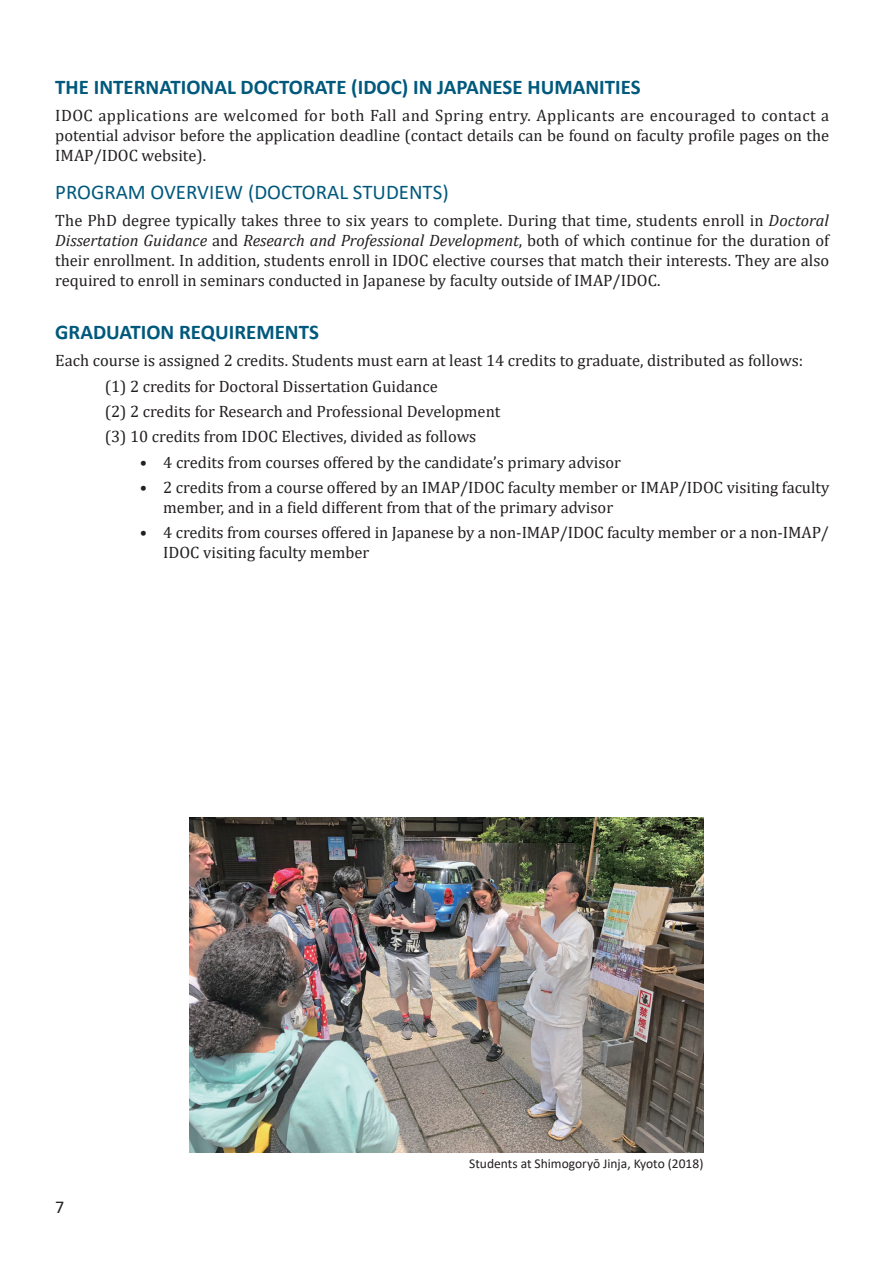
<style>
.page{position:relative;width:893px;height:1263px;background:#fff}
.page>*{position:absolute;margin:0;border:0;box-sizing:border-box;transform-origin:0 0}
.t1{font:700 21px "Calibri";color:#00597c}
.t2{font:21px "Calibri";color:#00597c}
.t3{font:18px "Calibri";color:#231f20}
.t4{font:16.5px/20px "Cambria";color:#231f20}
.t5{font:13.5px "Calibri";color:#231f20}
.s1{font-style:italic}
</style>
<div class="page">
<img style="left:190px;top:817px;width:513px;height:335px">
<p class="t1" style="left:55px;top:72px;width:587px">THE INTERNATIONAL DOCTORATE (IDOC) IN JAPANESE HUMANITIES</p>
<p class="t4" style="left:55px;top:105px;width:775px;text-align:justify">IDOC applications are welcomed for both Fall and Spring entry. Applicants are encouraged to contact a potential advisor before the application deadline (contact details can be found on faculty profile pages on the IMAP/IDOC website).</p>
<p class="t2" style="left:55px;top:178px;width:395px">PROGRAM OVERVIEW (DOCTORAL STUDENTS)</p>
<p class="t4" style="left:55px;top:211px;width:775px;text-align:justify">The PhD degree typically takes three to six years to complete. During that time, students enroll in <span class="s1">Doctoral Dissertation Guidance</span> and <span class="s1">Research and Professional Development</span>, both of which continue for the duration of their enrollment. In addition, students enroll in IDOC elective courses that match their interests. They are also required to enroll in seminars conducted in Japanese by faculty outside of IMAP/IDOC.</p>
<p class="t1" style="left:55px;top:317px;width:265px">GRADUATION REQUIREMENTS</p>
<p class="t4" style="left:105px;top:348px;width:700px;line-height:25.3px;text-indent:-49px">Each course is assigned 2 credits. Students must earn at least 14 credits to graduate, distributed as follows: (1) 2 credits for Doctoral Dissertation Guidance<br>(2) 2 credits for Research and Professional Development<br>(3) 10 credits from IDOC Electives, divided as follows</p>
<p class="t4" style="left:140px;top:452px;width:483px">• 4 credits from courses offered by the candidate’s primary advisor</p>
<p class="t4" style="left:163px;top:477px;width:667px;text-indent:-24px">• 2 credits from a course offered by an IMAP/IDOC faculty member or IMAP/IDOC visiting faculty member, and in a field different from that of the primary advisor</p>
<p class="t4" style="left:163px;top:522px;width:667px;text-indent:-24px">• 4 credits from courses offered in Japanese by a non-IMAP/IDOC faculty member or a non-IMAP/<br>IDOC visiting faculty member</p>
<p class="t3" style="left:55px;top:1194px;width:11px">7</p>
<p class="t5" style="left:469px;top:1154px;width:236px">Students at Shimogoryō Jinja, Kyoto (2018)</p>
</div>
